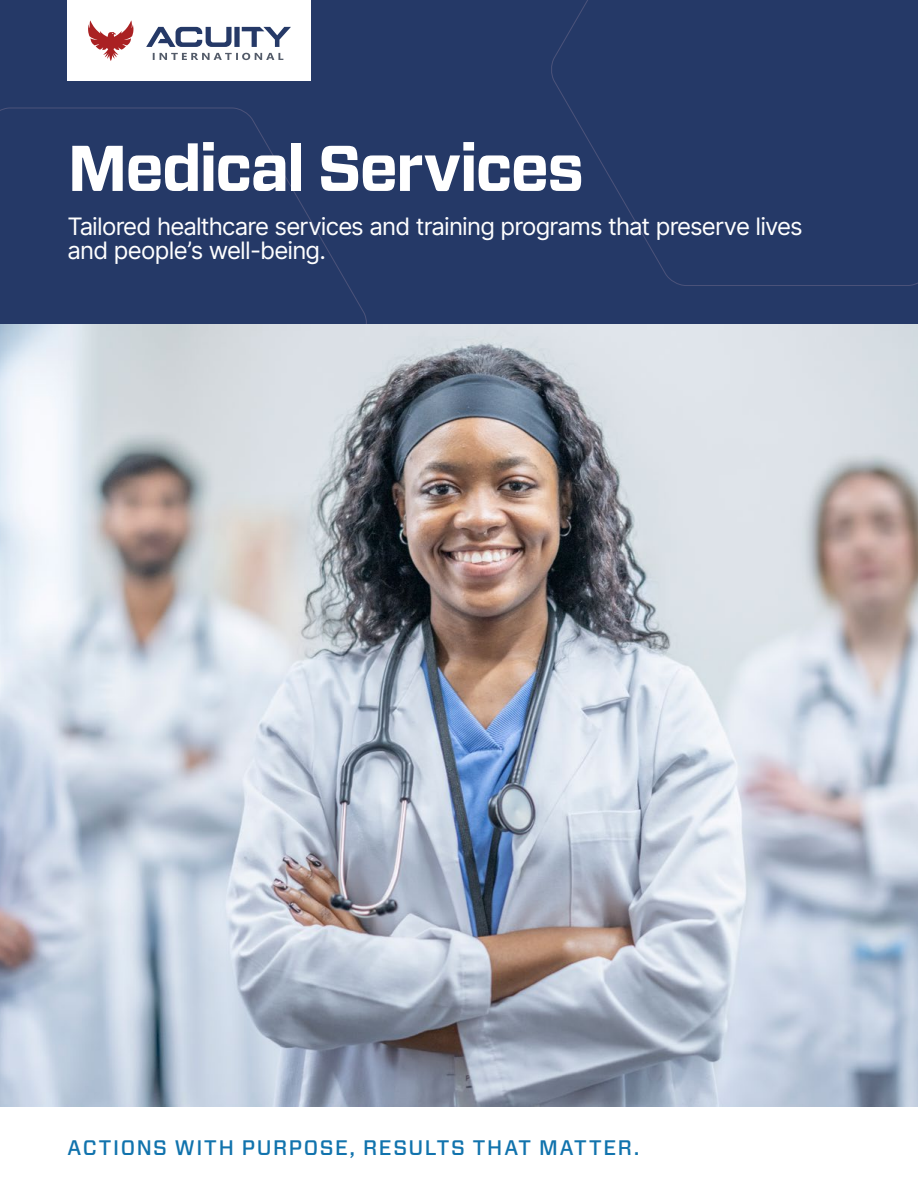
<style>
.page{position:relative;width:918px;height:1188px;background:#fff}
.page>*{position:absolute;margin:0;border:0;box-sizing:border-box;transform-origin:0 0}
.t1{font:700 64.5px "Forza";letter-spacing:-.035em;color:#fff}
.t2{font:24px/24px "Inter";letter-spacing:-.035em;color:#fff}
.t3{font:500 21px "Forza";letter-spacing:.075em;color:#1173ad}
</style>
<div class="page">
<div style="left:0;top:0;width:918px;height:324px;background:#253967"></div>
<svg style="left:551px;top:0;width:367px;height:286px"></svg>
<svg style="left:0;top:107px;width:367px;height:217px"></svg>
<img style="left:0;top:324px;width:918px;height:783px">
<div style="left:68px;top:0;width:243px;height:81px;background:#fff"></div>
<svg style="left:88px;top:20px;width:46px;height:41px"></svg>
<svg style="left:153px;top:53px;width:130px;height:7px"></svg>
<svg style="left:146px;top:27px;width:145px;height:20px"></svg>
<h1 class="t1" style="left:68px;top:125px;width:518px">Medical Services</h1>
<p class="t2" style="left:68px;top:214px;width:737px">Tailored healthcare services and training programs that preserve lives and people’s well-being.</p>
<p class="t3" style="left:68px;top:1134px;width:574px">ACTIONS WITH PURPOSE, RESULTS THAT MATTER.</p>
</div>
